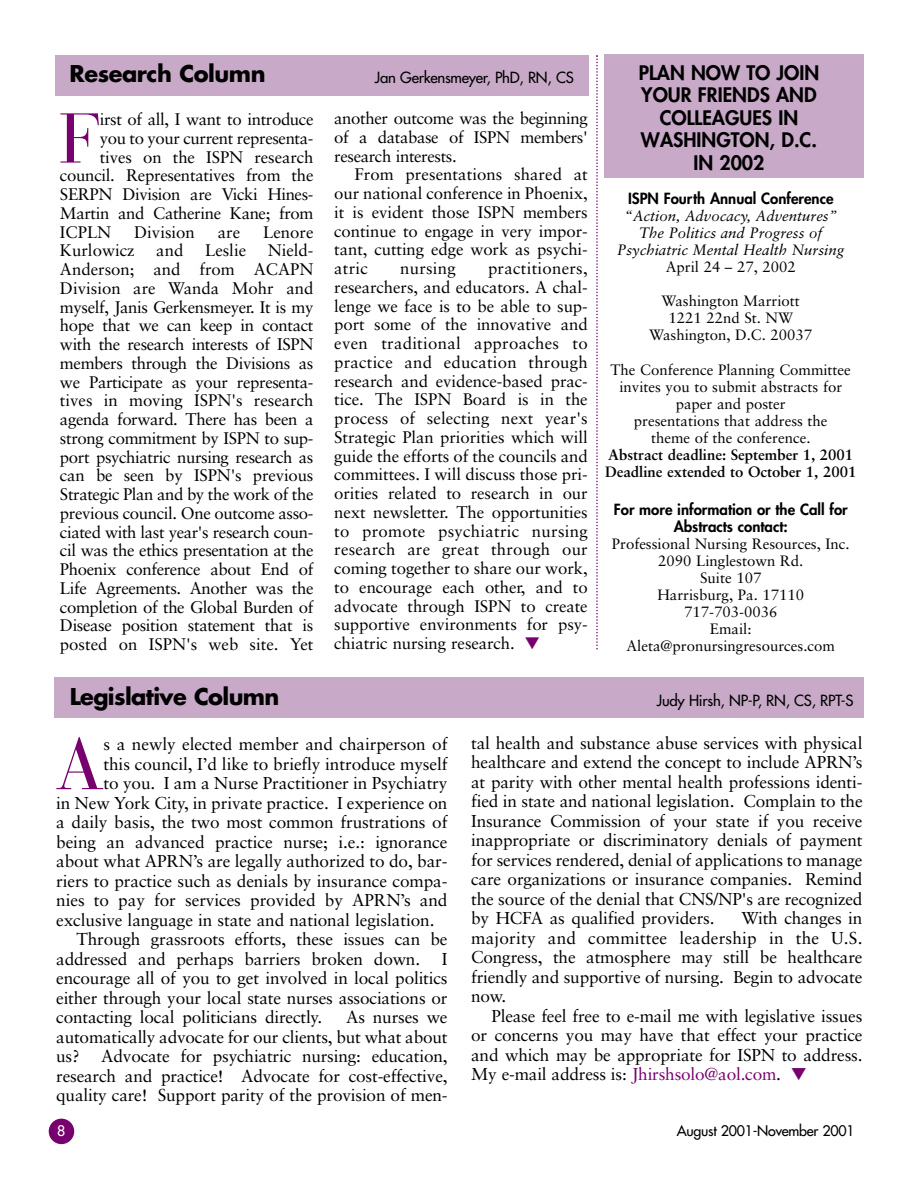
<style>
.page{position:relative;width:918px;height:1188px;background:#fff}
.page>*{position:absolute;margin:0;border:0;box-sizing:border-box;transform-origin:0 0}
.t1{font:72.45px "Bauer Bodoni";color:#78006e}
.t2{font:69.9px "Bauer Bodoni";color:#78006e}
.t3{font:700 22.5px "Futura";letter-spacing:-.03em;color:#000}
.t4{font:800 19.5px/22.5px "Futura";color:#000;text-align:center}
.t5{font:17.25px/19.5px "Sabon";letter-spacing:-.005em;color:#000;text-align:justify}
.t6{font:16.8px/18.8px "Sabon";letter-spacing:-.015em;color:#000;text-align:justify}
.t7{font:16.8px "Sabon";letter-spacing:.015em;color:#000}
.t8{font:15px/17.1px "Sabon";color:#000;text-align:center}
.t9{font:italic 15px/17.1px "Sabon";color:#000;text-align:center}
.t10{font:800 15px/17.1px "Futura";color:#000;text-align:center}
.t11{font:700 15px/17.1px "Sabon";color:#000}
.t12{font:15px "Futura";letter-spacing:-.015em;color:#000}
.t13{font:14.25px "Futura";letter-spacing:-.015em;color:#000}
.t14{font:14.25px "Futura";color:#fff}
.s1{color:#78006e}
</style>
<div class="page">
<div style="left:49px;top:1119px;width:25px;height:25px;background:#78006e;border-radius:50%"></div>
<div style="left:55px;top:56px;width:534px;height:40px;background:#c8aac8"></div>
<div style="left:54px;top:677px;width:810px;height:41px;background:#c8aac8"></div>
<svg style="left:596px;top:55px;width:2px;height:594px"></svg>
<div style="left:604px;top:54px;width:260px;height:124px;background:#c8aac8"></div>
<h3 class="t3" style="left:70px;top:64px;width:198px">Research Column</h3>
<p class="t12" style="left:375px;top:70px;width:200px">Jan Gerkensmeyer, PhD, RN, CS</p>
<h2 class="t2" style="left:59px;top:111px;width:44px">F</h2>
<p class="t6" style="left:100px;top:111px;width:215px">irst of all, I want to introduce</p>
<p class="t6" style="left:100px;top:130px;width:215px">you to your current representa-</p>
<p class="t6" style="left:100px;top:149px;width:215px">tives on the ISPN research</p>
<p class="t6" style="left:60px;top:168px;width:255px">council. Representatives from the</p>
<p class="t6" style="left:60px;top:186px;width:255px">SERPN Division are Vicki Hines-</p>
<p class="t6" style="left:60px;top:205px;width:255px">Martin and Catherine Kane; from</p>
<p class="t6" style="left:60px;top:224px;width:53px">ICPLN</p>
<p class="t6" style="left:134px;top:224px;width:62px">Division</p>
<p class="t6" style="left:218px;top:224px;width:24px">are</p>
<p class="t6" style="left:263px;top:224px;width:52px">Lenore</p>
<p class="t6" style="left:60px;top:243px;width:76px">Kurlowicz</p>
<p class="t6" style="left:156px;top:243px;width:29px">and</p>
<p class="t6" style="left:205px;top:243px;width:43px">Leslie</p>
<p class="t6" style="left:60px;top:243px;width:255px;text-indent:208px">Nield-Anderson; and from ACAPN Division are Wanda Mohr and myself, Janis Gerkensmeyer. It is my hope that we can keep in contact with the research interests of ISPN members through the Divisions as we Participate as your representa&shy;tives in moving ISPN's research agenda forward. There has been a strong commitment by ISPN to sup&shy;port psychiatric nursing research as can be seen by ISPN's previous Strategic Plan and by the work of the previous council. One outcome asso&shy;ciated with last year's research coun&shy;cil was the ethics presentation at the Phoenix conference about End of Life Agreements. Another was the completion of the Global Burden of Disease position statement that is posted on ISPN's web site. Yet</p>
<p class="t6" style="left:334px;top:110px;width:255px">another outcome was the beginning of a database of ISPN members' research interests.</p>
<p class="t6" style="left:334px;top:166px;width:255px;text-indent:20px">From presentations shared at our national conference in Phoenix, it is evident those ISPN members continue to engage in very impor&shy;tant, cutting edge work as psychi&shy;atric</p>
<p class="t6" style="left:334px;top:260px;width:255px;text-indent:154px">practitioners, researchers, and educators. A chal&shy;lenge we face is to be able to sup&shy;port some of the innovative and even traditional approaches to practice and education through research and evidence-based prac&shy;tice. The ISPN Board is in the process of selecting next year's Strategic Plan priorities which will guide the efforts of the councils and committees. I will discuss those pri&shy;orities related to research in our next newsletter. The opportunities to promote psychiatric nursing research are great through our coming together to share our work, to encourage each other, and to advocate through ISPN to create supportive environments for psy&shy;chiatric nursing research. <span class="s1">▼</span></p>
<p class="t7" style="left:400px;top:261px;width:57px">nursing</p>
<p class="t4" style="left:639px;top:63px;width:182px">PLAN NOW TO JOIN<br>YOUR FRIENDS AND<br>COLLEAGUES IN<br>WASHINGTON, D.C.<br>IN 2002</p>
<p class="t10" style="left:628px;top:191px;width:207px">ISPN Fourth Annual Conference</p>
<p class="t9" style="left:617px;top:208px;width:229px">“Action, Advocacy, Adventures”<br>The Politics and Progress of<br>Psychiatric Mental Health Nursing</p>
<p class="t8" style="left:666px;top:259px;width:132px">April 24 – 27, 2002</p>
<p class="t8" style="left:649px;top:294px;width:164px">Washington Marriott<br>1221 22nd St. NW<br>Washington, D.C. 20037</p>
<p class="t8" style="left:611px;top:362px;width:242px">The Conference Planning Committee invites you to submit abstracts for paper and poster<br>presentations that address the<br>theme of the conference.</p>
<p class="t11" style="left:605px;top:448px;width:253px">Abstract deadline: September 1, 2001<br>Deadline extended to October 1, 2001</p>
<p class="t10" style="left:614px;top:502px;width:235px">For more information or the Call for<br>Abstracts contact:</p>
<p class="t8" style="left:612px;top:536px;width:239px">Professional Nursing Resources, Inc.<br>2090 Linglestown Rd.<br>Suite 107<br>Harrisburg, Pa. 17110<br>717-703-0036<br>Email:<br>Aleta@pronursingresources.com</p>
<h3 class="t3" style="left:70px;top:687px;width:211px">Legislative Column</h3>
<p class="t12" style="left:657px;top:693px;width:198px">Judy Hirsh, NP-P, RN, CS, RPT-S</p>
<h1 class="t1" style="left:56px;top:736px;width:50px">A</h1>
<p class="t5" style="left:104px;top:736px;width:346px">s a newly elected member and chairperson of</p>
<p class="t5" style="left:104px;top:755px;width:346px">this council, I’d like to briefly introduce myself</p>
<p class="t5" style="left:104px;top:775px;width:346px">to you. I am a Nurse Practitioner in Psychiatry</p>
<p class="t5" style="left:56px;top:794px;width:393px">in New York City, in private practice. I experience on</p>
<p class="t5" style="left:56px;top:814px;width:393px">a daily basis, the two most common frustrations of</p>
<p class="t5" style="left:56px;top:833px;width:393px">being an advanced practice nurse; i.e.: ignorance</p>
<p class="t5" style="left:56px;top:853px;width:393px">about what APRN’s are legally authorized to do, bar-</p>
<p class="t5" style="left:56px;top:872px;width:393px">riers to practice such as denials by insurance compa-</p>
<p class="t5" style="left:56px;top:892px;width:393px">nies to pay for services provided by APRN’s and</p>
<p class="t5" style="left:56px;top:911px;width:380px">exclusive language in state and national legislation.</p>
<p class="t5" style="left:76px;top:931px;width:373px">Through grassroots efforts, these issues can be</p>
<p class="t5" style="left:56px;top:950px;width:365px">addressed and perhaps barriers broken down.</p>
<p class="t5" style="left:56px;top:950px;width:393px;text-indent:386px">I encourage all of you to get involved in local politics either through your local state nurses associations or contacting local politicians directly.</p>
<p class="t5" style="left:56px;top:1009px;width:393px;text-indent:290px">As nurses we automatically advocate for our clients, but what about us? Advocate for psychiatric nursing: education, research and practice! Advocate for cost-effective, quality care! Support parity of the provision of men-</p>
<p class="t5" style="left:471px;top:735px;width:393px">tal health and substance abuse services with physical healthcare and extend the concept to include APRN’s at parity with other mental health professions identi&shy;fied in state and national legislation. Complain to the Insurance Commission of your state if you receive inappropriate or discriminatory denials of payment for services rendered, denial of applications to manage care organizations or insurance companies. Remind the source of the denial that CNS/NP's are recognized by HCFA as qualified providers.</p>
<p class="t5" style="left:471px;top:910px;width:393px;text-indent:270px">With changes in majority and committee leadership in the U.S.<br>Congress, the atmosphere may still be healthcare friendly and supportive of nursing. Begin to advocate now.</p>
<p class="t5" style="left:471px;top:1008px;width:393px;text-indent:20px">Please feel free to e-mail me with legislative issues or concerns you may have that effect your practice and which may be appropriate for ISPN to address.<br>My e-mail address is: <span class="s1">Jhirshsolo@aol.com</span>. <span class="s1">▼</span></p>
<p class="t14" style="left:57px;top:1124px;width:10px">8</p>
<p class="t13" style="left:677px;top:1124px;width:180px">August 2001-November 2001</p>
</div>
